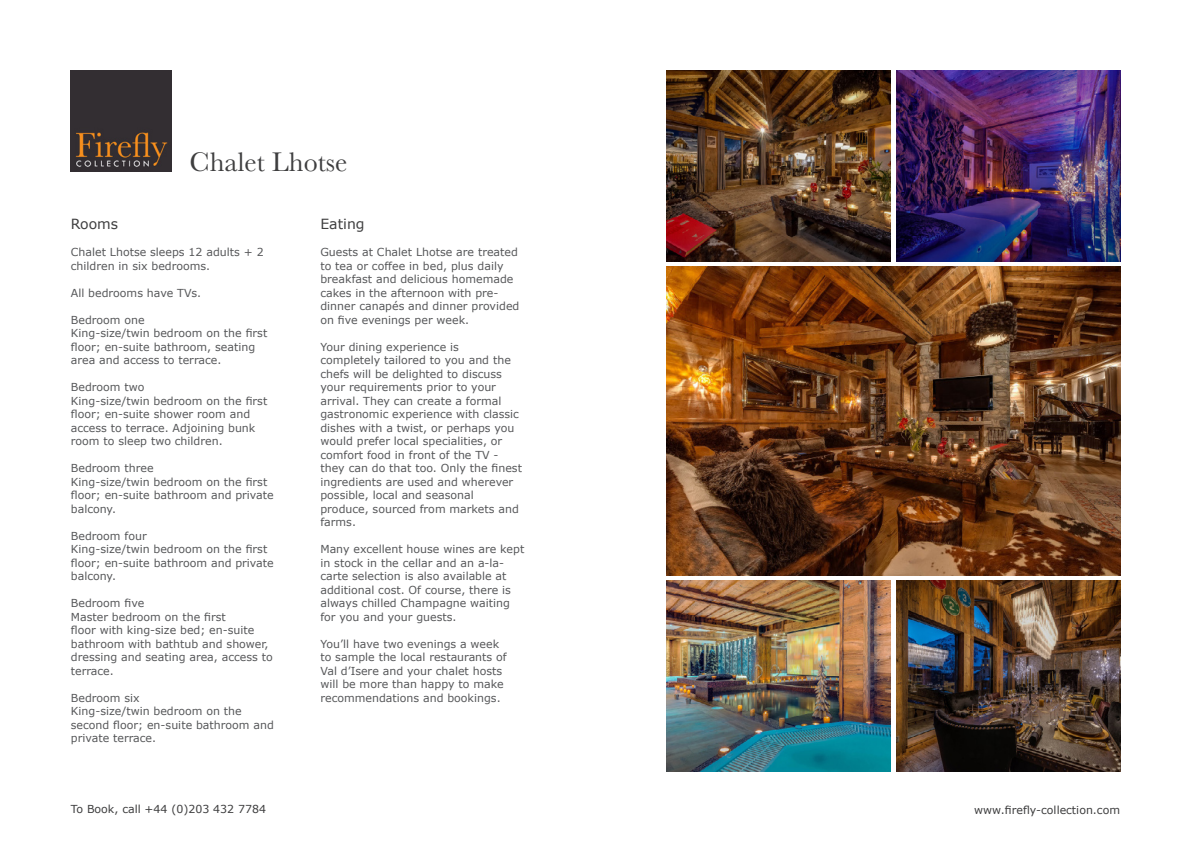
<style>
.page{position:relative;width:1191px;height:842px;background:#fff}
.page>*{position:absolute;margin:0;border:0;box-sizing:border-box;transform-origin:0 0}
.t1{font:28px "Baskerville";color:#3e3e3f}
.t2{font:14px "Verdana";color:#3e3e3f}
.t3{font:11px/13.5px "Verdana";color:#57585a}
.t4{font:11px "Verdana";color:#3e3e3f}
</style>
<div class="page">
<img style="left:71px;top:71px;width:101px;height:101px">
<img style="left:666px;top:581px;width:224px;height:190px">
<img style="left:666px;top:71px;width:224px;height:190px">
<img style="left:666px;top:267px;width:454px;height:308px">
<img style="left:896px;top:71px;width:224px;height:190px">
<img style="left:896px;top:581px;width:224px;height:190px">
<p class="t1" style="left:190px;top:145px;width:159px">Chalet Lhotse</p>
<p class="t2" style="left:71px;top:215px;width:49px">Rooms</p>
<p class="t3" style="left:71px;top:245px;width:194px">Chalet Lhotse sleeps 12 adults + 2 children in six bedrooms.</p>
<p class="t3" style="left:71px;top:286px;width:132px">All bedrooms have TVs.</p>
<p class="t3" style="left:71px;top:313px;width:75px">Bedroom one</p>
<p class="t3" style="left:71px;top:326px;width:198px">King-size/twin bedroom on the first floor; en-suite bathroom, seating area and access to terrace.</p>
<p class="t3" style="left:71px;top:380px;width:75px">Bedroom two</p>
<p class="t3" style="left:71px;top:394px;width:198px">King-size/twin bedroom on the first floor; en-suite shower room and access to terrace. Adjoining bunk room to sleep two children.</p>
<p class="t3" style="left:71px;top:461px;width:84px">Bedroom three</p>
<p class="t3" style="left:71px;top:475px;width:204px">King-size/twin bedroom on the first floor; en-suite bathroom and private balcony.</p>
<p class="t3" style="left:71px;top:529px;width:77px">Bedroom four</p>
<p class="t3" style="left:71px;top:542px;width:204px">King-size/twin bedroom on the first floor; en-suite bathroom and private balcony.</p>
<p class="t3" style="left:71px;top:596px;width:75px">Bedroom five</p>
<p class="t3" style="left:71px;top:610px;width:203px">Master bedroom on the first<br>floor with king-size bed; en-suite bathroom with bathtub and shower, dressing and seating area, access to terrace.</p>
<p class="t3" style="left:71px;top:691px;width:70px">Bedroom six</p>
<p class="t3" style="left:71px;top:704px;width:204px">King-size/twin bedroom on the second floor; en-suite bathroom and private terrace.</p>
<p class="t2" style="left:320px;top:215px;width:46px">Eating</p>
<p class="t3" style="left:320px;top:245px;width:200px">Guests at Chalet Lhotse are treated to tea or coffee in bed, plus daily breakfast and delicious homemade cakes in the afternoon with pre&shy;dinner canapés and dinner provided on five evenings per week.</p>
<p class="t3" style="left:320px;top:340px;width:203px">Your dining experience is<br>completely tailored to you and the chefs will be delighted to discuss your requirements prior to your arrival. They can create a formal gastronomic experience with classic dishes with a twist, or perhaps you would prefer local specialities, or comfort food in front of the TV - they can do that too. Only the finest ingredients are used and wherever possible, local and seasonal produce, sourced from markets and farms.</p>
<p class="t3" style="left:320px;top:542px;width:205px">Many excellent house wines are kept in stock in the cellar and an a-la&shy;carte selection is also available at additional cost. Of course, there is always chilled Champagne waiting for you and your guests.</p>
<p class="t3" style="left:320px;top:637px;width:188px">You’ll have two evenings a week to sample the local restaurants of<br>Val d’Isere and your chalet hosts will be more than happy to make recommendations and bookings.</p>
<p class="t4" style="left:71px;top:802px;width:197px">To Book, call +44 (0)203 432 7784</p>
<p class="t4" style="left:974px;top:803px;width:147px">www.firefly-collection.com</p>
</div>
